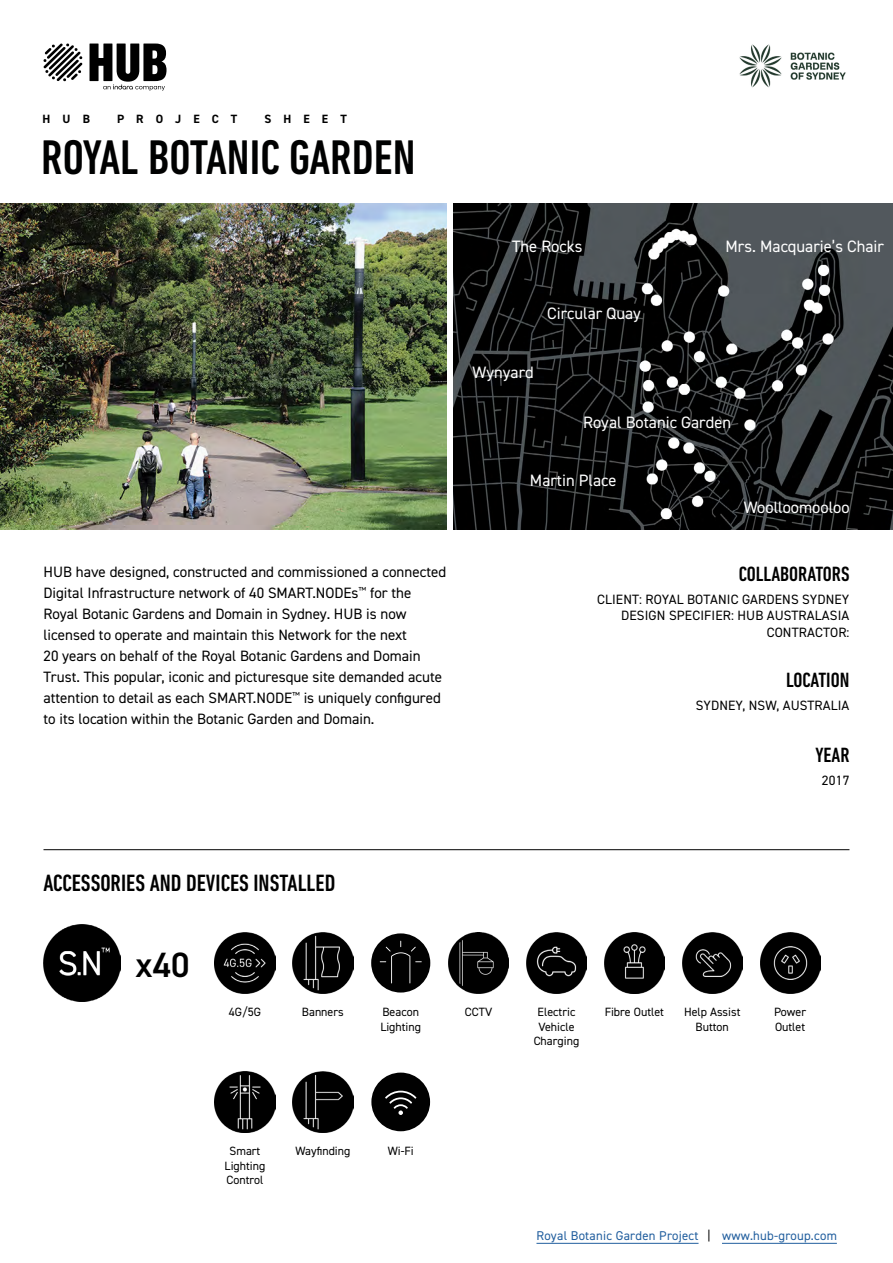
<style>
.page{position:relative;width:893px;height:1263px;background:#fff}
.page>*{position:absolute;margin:0;border:0;box-sizing:border-box;transform-origin:0 0}
.t1{font:500 condensed 49.5px "DIN Next LT Pro";color:#000101}
.t2{font:600 35.25px "DIN2014";color:#000}
.t3{font:500 condensed 24px "DIN Next LT Pro";color:#000}
.t4{font:500 condensed 21px "DIN Next LT Pro";color:#000}
.t5{font:16.5px "DIN2014";color:#fff}
.t6{font:15px/21px "DIN2014";color:#000}
.t7{font:13.5px/16.2px "DIN2014";letter-spacing:.01em;color:#000;text-align:right}
.t8{font:12.75px "DIN2014";letter-spacing:.02em;color:#215e9e}
.t9{font:12px/14.4px "DIN2014";color:#000}
.t10{font:700 12px "DIN2014";letter-spacing:1.01em;color:#000}
.s1{color:#000}
</style>
<div class="page">
<hr style="left:722px;top:1243px;width:115px;height:1px;background:#215e9e">
<hr style="left:44px;top:849px;width:805px;height:1px;background:#000">
<svg style="left:43px;top:43px;width:39px;height:38px"></svg>
<svg style="left:90px;top:44px;width:76px;height:47px"></svg>
<div style="left:371px;top:1072px;width:59px;height:59px;background:#010101;border-radius:50%"></div>
<svg style="left:385px;top:1091px;width:31px;height:24px"></svg>
<img style="left:293px;top:1072px;width:60px;height:60px">
<img style="left:215px;top:1072px;width:60px;height:60px">
<img style="left:760px;top:933px;width:60px;height:60px">
<img style="left:682px;top:933px;width:60px;height:60px">
<img style="left:604px;top:933px;width:60px;height:60px">
<img style="left:526px;top:933px;width:61px;height:60px">
<img style="left:448px;top:933px;width:61px;height:60px">
<div style="left:371px;top:933px;width:59px;height:59px;background:#010101;border-radius:50%"></div>
<svg style="left:380px;top:941px;width:42px;height:42px"></svg>
<img style="left:293px;top:933px;width:60px;height:60px">
<img style="left:215px;top:933px;width:60px;height:60px">
<hr style="left:536px;top:1243px;width:162px;height:1px;background:#215e9e">
<img style="left:44px;top:925px;width:76px;height:76px">
<img style="left:0;top:203px;width:446px;height:327px">
<img style="left:454px;top:203px;width:439px;height:327px">
<img style="left:739px;top:44px;width:107px;height:44px">
<p class="t10" style="left:43px;top:111px;width:49px">HUB</p>
<p class="t10" style="left:117px;top:111px;width:122px">PROJECT</p>
<p class="t10" style="left:264px;top:111px;width:84px">SHEET</p>
<h1 class="t1" style="left:41px;top:129px;width:376px">ROYAL BOTANIC GARDEN</h1>
<p class="t6" style="left:43px;top:561px;width:404px">HUB have designed, constructed and commissioned a connected Digital Infrastructure network of 40 SMART.NODEs<sup>™</sup> for the Royal Botanic Gardens and Domain in Sydney. HUB is now licensed to operate and maintain this Network for the next<br>20 years on behalf of the Royal Botanic Gardens and Domain Trust. This popular, iconic and picturesque site demanded acute attention to detail as each SMART.NODE<sup>™</sup> is uniquely configured to its location within the Botanic Garden and Domain.</p>
<p class="t5" style="left:512px;top:236px;width:72px">The Rocks</p>
<p class="t5" style="left:547px;top:303px;width:95px">Circular Quay</p>
<p class="t5" style="left:473px;top:362px;width:63px">Wynyard</p>
<p class="t5" style="left:725px;top:236px;width:160px">Mrs. Macquarie’s Chair</p>
<p class="t5" style="left:583px;top:412px;width:149px">Royal Botanic Garden</p>
<p class="t5" style="left:530px;top:470px;width:88px">Martin Place</p>
<p class="t5" style="left:744px;top:497px;width:107px">Woolloomooloo</p>
<h3 class="t4" style="left:739px;top:562px;width:112px">COLLABORATORS</h3>
<p class="t7" style="left:597px;top:591px;width:254px">CLIENT: ROYAL BOTANIC GARDENS SYDNEY<br>DESIGN SPECIFIER: HUB AUSTRALASIA<br>CONTRACTOR:</p>
<h3 class="t4" style="left:786px;top:668px;width:65px">LOCATION</h3>
<p class="t7" style="left:696px;top:697px;width:155px">SYDNEY, NSW, AUSTRALIA</p>
<h3 class="t4" style="left:815px;top:743px;width:36px">YEAR</h3>
<p class="t7" style="left:822px;top:772px;width:29px">2017</p>
<h3 class="t3" style="left:44px;top:870px;width:293px">ACCESSORIES AND DEVICES INSTALLED</h3>
<h2 class="t2" style="left:136px;top:941px;width:55px">x40</h2>
<p class="t9" style="left:229px;top:1005px;width:34px">4G/5G</p>
<p class="t9" style="left:302px;top:1005px;width:43px">Banners</p>
<p class="t9" style="left:382px;top:1005px;width:38px">Beacon</p>
<p class="t9" style="left:465px;top:1005px;width:29px">CCTV</p>
<p class="t9" style="left:380px;top:1019px;width:42px">Lighting</p>
<p class="t9" style="left:230px;top:1144px;width:32px">Smart</p>
<p class="t9" style="left:295px;top:1144px;width:57px">Wayfinding</p>
<p class="t9" style="left:388px;top:1144px;width:28px">Wi-Fi</p>
<p class="t9" style="left:225px;top:1158px;width:42px">Lighting<br>Control</p>
<p class="t9" style="left:538px;top:1005px;width:39px">Electric</p>
<p class="t9" style="left:605px;top:1005px;width:61px">Fibre Outlet</p>
<p class="t9" style="left:534px;top:1019px;width:47px;text-align:center">Vehicle<br>Charging</p>
<p class="t9" style="left:684px;top:1005px;width:58px;text-align:center">Help Assist<br>Button</p>
<p class="t9" style="left:774px;top:1005px;width:33px">Power<br>Outlet</p>
<p class="t8" style="left:536px;top:1228px;width:164px">Royal Botanic Garden Project</p>
<p class="t8" style="left:708px;top:1228px;width:131px"><span class="s1">|</span> www.hub-group.com</p>
</div>
